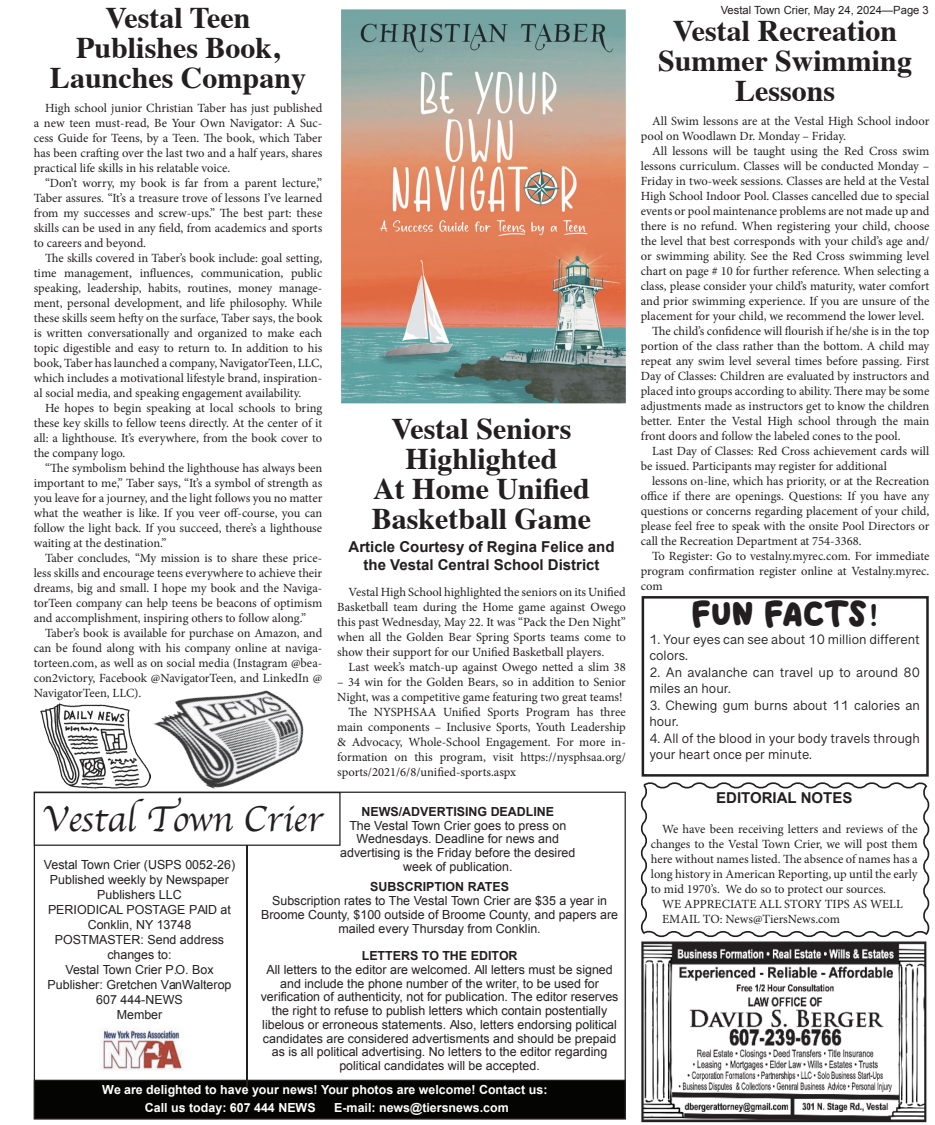
<style>
.page{position:relative;width:935px;height:1125px;background:#fff}
.page>*{position:absolute;margin:0;border:0;box-sizing:border-box;transform-origin:0 0}
.t1{font:37.5px "Apple Chancery";color:#231f20}
.HEAD_JUMP{font:700 30px/30px "Times";color:#231f20;text-align:center}
.t2{font:30px "BLACKBUBBLE";letter-spacing:-.02em;color:#231f20}
.SUB_HEAD{font:700 15px/18px "Arial";color:#231f20;text-align:center}
.t3{font:13.75px/16.5px "Tamil Sangam MN";color:#231f20}
.t4{font:12.5px/15px "Minion Pro";color:#231f20;text-align:justify}
.t5{font:12.5px/13.8px "Arial";color:#231f20;text-align:center}
.t6{font:700 12.5px/18.6px "Arial";color:#fff}
.t7{font:700 12.5px "Arial";color:#231f20}
.t8{font:11.25px "Arial";color:#231f20}
.s1{font-family:"Arial Rounded MT Bold"}
</style>
<div class="page">
<img style="left:641px;top:941px;width:286px;height:182px">
<img style="left:152px;top:690px;width:163px;height:102px">
<img style="left:41px;top:704px;width:109px;height:85px">
<svg style="left:640px;top:782px;width:290px;height:156px"></svg>
<svg style="left:34px;top:792px;width:591px;height:288px"></svg>
<div style="left:34px;top:1080px;width:591px;height:39px;background:#040503"></div>
<img style="left:93px;top:1028px;width:93px;height:46px">
<hr style="left:246px;top:845px;width:1px;height:241px;background:#231f20">
<svg style="left:34px;top:792px;width:306px;height:54px"></svg>
<div style="left:641px;top:596px;width:287px;height:181px;border:2px solid #231f20"></div>
<img style="left:342px;top:11px;width:282px;height:391px">
<div style="left:337px;top:6px;width:292px;height:401px;border:4px solid #fff"></div>
<p class="HEAD_JUMP" style="left:106px;top:0;width:146px">Vestal Teen</p>
<p class="HEAD_JUMP" style="left:76px;top:30px;width:205px">Publishes Book,</p>
<p class="HEAD_JUMP" style="left:50px;top:60px;width:257px">Launches Company</p>
<p class="t4" style="left:34px;top:101px;width:290px;text-indent:11px">High school junior Christian Taber has just published a new teen must-read, Be Your Own Navigator: A Suc&shy;cess Guide for Teens, by a Teen. The book, which Taber has been crafting over the last two and a half years, shares practical life skills in his relatable voice.</p>
<p class="t4" style="left:34px;top:176px;width:290px;text-indent:11px">“Don’t worry, my book is far from a parent lecture,” Taber assures. “It’s a treasure trove of lessons I’ve learned from my successes and screw-ups.” The best part: these skills can be used in any field, from academics and sports to careers and beyond.</p>
<p class="t4" style="left:34px;top:251px;width:290px;text-indent:11px">The skills covered in Taber’s book include: goal setting, time management, influences, communication, public speaking, leadership, habits, routines, money manage&shy;ment, personal development, and life philosophy. While these skills seem hefty on the surface, Taber says, the book is written conversationally and organized to make each topic digestible and easy to return to. In addition to his book, Taber has launched a company, NavigatorTeen, LLC, which includes a motivational lifestyle brand, inspiration&shy;al social media, and speaking engagement availability.</p>
<p class="t4" style="left:34px;top:401px;width:290px;text-indent:11px">He hopes to begin speaking at local schools to bring these key skills to fellow teens directly. At the center of it all: a lighthouse. It’s everywhere, from the book cover to the company logo.</p>
<p class="t4" style="left:34px;top:461px;width:290px;text-indent:11px">“The symbolism behind the lighthouse has always been important to me,” Taber says, “It’s a symbol of strength as you leave for a journey, and the light follows you no matter what the weather is like. If you veer off-course, you can follow the light back. If you succeed, there’s a lighthouse waiting at the destination.”</p>
<p class="t4" style="left:34px;top:551px;width:290px;text-indent:11px">Taber concludes, “My mission is to share these price&shy;less skills and encourage teens everywhere to achieve their dreams, big and small. I hope my book and the Naviga&shy;torTeen company can help teens be beacons of optimism and accomplishment, inspiring others to follow along.”</p>
<p class="t4" style="left:34px;top:626px;width:290px;text-indent:11px">Taber’s book is available for purchase on Amazon, and can be found along with his company online at naviga&shy;torteen.com, as well as on social media (Instagram @bea&shy;con2victory, Facebook @NavigatorTeen, and LinkedIn @ NavigatorTeen, LLC).</p>
<p class="HEAD_JUMP" style="left:391px;top:410px;width:181px">Vestal Seniors</p>
<p class="HEAD_JUMP" style="left:405px;top:440px;width:153px">Highlighted</p>
<p class="HEAD_JUMP" style="left:373px;top:470px;width:218px">At Home Unified</p>
<p class="HEAD_JUMP" style="left:372px;top:500px;width:221px">Basketball Game</p>
<p class="SUB_HEAD" style="left:348px;top:538px;width:267px">Article Courtesy of Regina Felice and the Vestal Central School District</p>
<p class="t4" style="left:337px;top:585px;width:290px;text-indent:11px">Vestal High School highlighted the seniors on its Unified Basketball team during the Home game against Owego this past Wednesday, May 22. It was “Pack the Den Night” when all the Golden Bear Spring Sports teams come to show their support for our Unified Basketball players.</p>
<p class="t4" style="left:348px;top:660px;width:279px">Last week’s match-up against Owego netted a slim 38</p>
<p class="t4" style="left:337px;top:675px;width:290px">– 34 win for the Golden Bears, so in addition to Senior<br>Night, was a competitive game featuring two great teams!</p>
<p class="t4" style="left:337px;top:705px;width:290px;text-indent:11px">The NYSPHSAA Unified Sports Program has three main components – Inclusive Sports, Youth Leadership &amp; Advocacy, Whole-School Engagement. For more in&shy;formation on this program, visit https://nysphsaa.org/ sports/2021/6/8/unified-sports.aspx</p>
<h1 class="t1" style="left:42px;top:789px;width:281px">Vestal Town Crier</h1>
<p class="t5" style="left:44px;top:857px;width:193px;line-height:15px">Vestal Town Crier (USPS 0052-26)<br>Published weekly by Newspaper<br>Publishers LLC<br>PERIODICAL POSTAGE PAID at<br>Conklin, NY 13748<br>POSTMASTER: Send address changes to:<br>Vestal Town Crier P.O. Box<br>Publisher: Gretchen VanWalterop<br>607 444-NEWS<br>Member</p>
<p class="t7" style="left:361px;top:803px;width:194px">NEWS/ADVERTISING DEADLINE</p>
<p class="t5" style="left:340px;top:819px;width:236px">The Vestal Town Crier goes to press on Wednesdays. Deadline for news and advertising is the Friday before the desired week of publication.</p>
<p class="t7" style="left:370px;top:879px;width:140px">SUBSCRIPTION RATES</p>
<p class="t5" style="left:261px;top:894px;width:358px">Subscription rates to The Vestal Town Crier are $35 a year in<br>Broome County, $100 outside of Broome County, and papers are mailed every Thursday from Conklin.</p>
<p class="t7" style="left:361px;top:948px;width:157px">LETTERS TO THE EDITOR</p>
<p class="t5" style="left:261px;top:963px;width:359px">All letters to the editor are welcomed. All letters must be signed and include the phone number of the writer, to be used for verification of authenticity, not for publication. The editor reserves the right to refuse to publish letters which contain postentially libelous or erroneous statements. Also, letters endorsing political candidates are considered advertisments and should be prepaid as is all political advertising. No letters to the editor regarding political candidates will be accepted.</p>
<p class="t6" style="left:145px;top:1080px;width:404px;text-indent:-43px">We are delighted to have your news! Your photos are welcome! Contact us:<br>Call us today: 607 444 NEWS</p>
<p class="t6" style="left:334px;top:1099px;width:176px">E-mail: news@tiersnews.com</p>
<p class="t8" style="left:720px;top:2px;width:210px">Vestal Town Crier, May 24, 2024—Page 3</p>
<p class="HEAD_JUMP" style="left:658px;top:12px;width:255px">Vestal Recreation<br>Summer Swimming<br>Lessons</p>
<p class="t4" style="left:640px;top:113px;width:290px;text-indent:11px">All Swim lessons are at the Vestal High School indoor pool on Woodlawn Dr. Monday – Friday.</p>
<p class="t4" style="left:640px;top:143px;width:290px;text-indent:11px">All lessons will be taught using the Red Cross swim lessons curriculum. Classes will be conducted Monday – Friday in two-week sessions. Classes are held at the Vestal High School Indoor Pool. Classes cancelled due to special events or pool maintenance problems are not made up and there is no refund. When registering your child, choose the level that best corresponds with your child’s age and/ or swimming ability. See the Red Cross swimming level chart on page # 10 for further reference. When selecting a class, please consider your child’s maturity, water comfort and prior swimming experience. If you are unsure of the placement for your child, we recommend the lower level.</p>
<p class="t4" style="left:640px;top:323px;width:290px;text-indent:11px">The child’s confidence will flourish if he/she is in the top portion of the class rather than the bottom. A child may repeat any swim level several times before passing. First Day of Classes: Children are evaluated by instructors and placed into groups according to ability. There may be some adjustments made as instructors get to know the children better. Enter the Vestal High school through the main front doors and follow the labeled cones to the pool.</p>
<p class="t4" style="left:640px;top:443px;width:290px;text-indent:11px">Last Day of Classes: Red Cross achievement cards will be issued. Participants may register for additional</p>
<p class="t4" style="left:640px;top:473px;width:290px;text-indent:11px">lessons on-line, which has priority, or at the Recreation office if there are openings. Questions: If you have any questions or concerns regarding placement of your child, please feel free to speak with the onsite Pool Directors or call the Recreation Department at 754-3368.</p>
<p class="t4" style="left:640px;top:548px;width:290px;text-indent:11px">To Register: Go to vestalny.myrec.com. For immediate program confirmation register online at Vestalny.myrec. com</p>
<p class="t2" style="left:692px;top:598px;width:187px">Fun facts<span class="s1">!</span></p>
<p class="t3" style="left:649px;top:631px;width:272px">1. Your eyes can see about 10 million different colors.</p>
<p class="t3" style="left:649px;top:664px;width:272px">2. An avalanche can travel up to around 80 miles an hour.</p>
<p class="t3" style="left:649px;top:697px;width:272px">3. Chewing gum burns about 11 calories an hour.</p>
<p class="t3" style="left:649px;top:730px;width:272px">4. All of the blood in your body travels through your heart once per minute.</p>
<p class="SUB_HEAD" style="left:716px;top:790px;width:138px">EDITORIAL NOTES</p>
<p class="t4" style="left:650px;top:822px;width:268px;text-indent:11px">We have been receiving letters and reviews of the changes to the Vestal Town Crier, we will post them here without names listed. The absence of names has a long history in American Reporting, up until the early to mid 1970’s. We do so to protect our sources.</p>
<p class="t4" style="left:662px;top:897px;width:242px">WE APPRECIATE ALL STORY TIPS AS WELL</p>
<p class="t4" style="left:662px;top:912px;width:179px">EMAIL TO: News@TiersNews.com</p>
</div>
